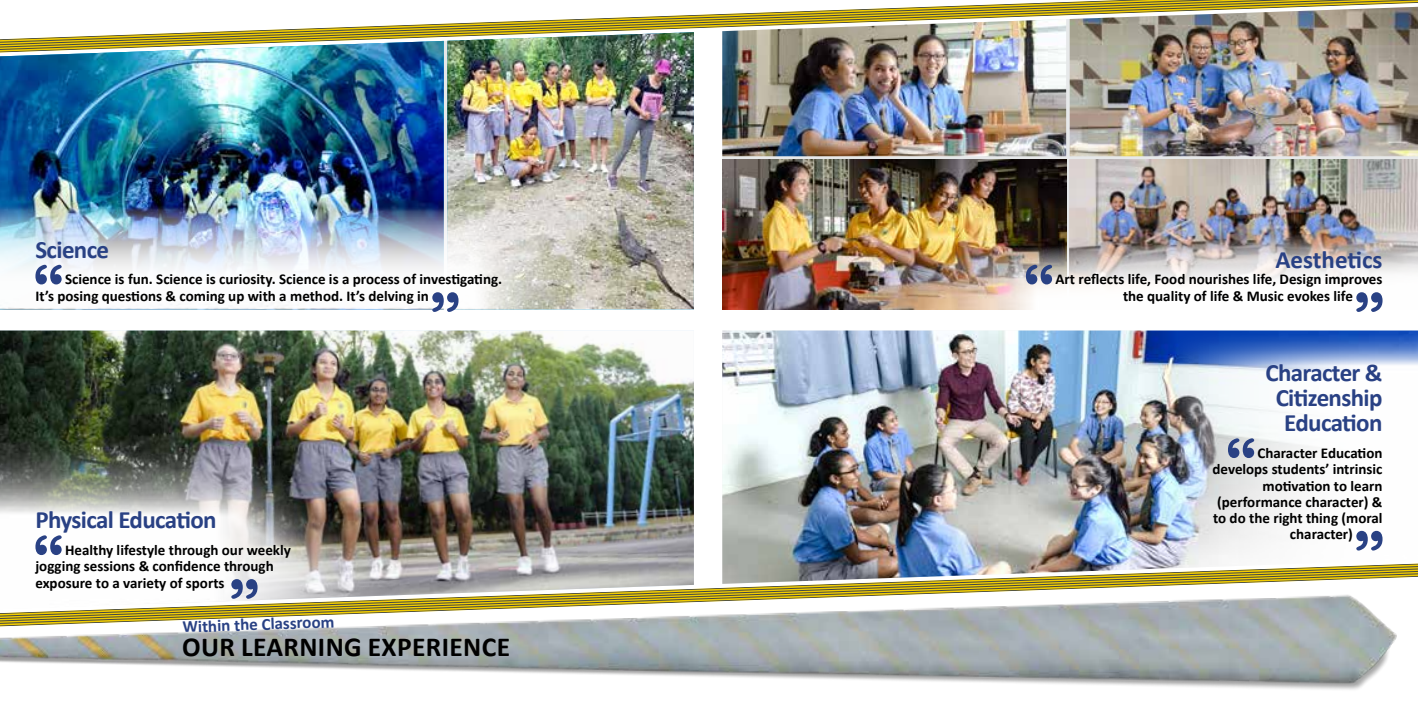
<style>
.page{position:relative;width:1418px;height:709px;background:#fff}
.page>*{position:absolute;margin:0;border:0;box-sizing:border-box;transform-origin:0 0}
.t1{font:700 27.5px "Calibri";letter-spacing:.015em;color:#000}
.t2{font:700 25px/25px "Calibri";letter-spacing:-.025em;color:#294184;text-align:right}
.t3{font:700 25px "Calibri";color:#294184}
.t4{font:700 17px "Calibri";color:#294184}
.t5{font:700 15px/16.2px "Calibri";color:#000}
</style>
<div class="page">
<img style="left:722px;top:52px;width:344px;height:104px">
<img style="left:722px;top:160px;width:344px;height:149px">
<img style="left:1069px;top:52px;width:348px;height:104px">
<img style="left:1069px;top:160px;width:348px;height:69px">
<img style="left:722px;top:330px;width:364px;height:202px">
<svg style="left:722px;top:48px;width:695px;height:2px"></svg>
<img style="left:722px;top:45px;width:695px;height:3px">
<img style="left:209px;top:0;width:1208px;height:45px">
<svg style="left:0;top:32px;width:447px;height:170px"></svg>
<img style="left:447px;top:32px;width:247px;height:277px">
<img style="left:0;top:41px;width:444px;height:161px">
<img style="left:0;top:330px;width:694px;height:202px">
<img style="left:0;top:202px;width:648px;height:107px">
<img style="left:863px;top:229px;width:554px;height:81px">
<img style="left:1086px;top:330px;width:331px;height:202px">
<img style="left:0;top:420px;width:477px;height:112px">
<svg style="left:1227px;top:438px;width:27px;height:20px"></svg>
<svg style="left:1356px;top:531px;width:26px;height:1px"></svg>
<svg style="left:35px;top:265px;width:27px;height:19px"></svg>
<svg style="left:432px;top:292px;width:26px;height:20px"></svg>
<svg style="left:1025px;top:265px;width:27px;height:19px"></svg>
<svg style="left:1356px;top:292px;width:26px;height:20px"></svg>
<img style="left:0;top:532px;width:1407px;height:158px">
<svg style="left:35px;top:535px;width:27px;height:20px"></svg>
<svg style="left:231px;top:579px;width:26px;height:20px"></svg>
<h2 class="t2" style="left:35px;top:237px;width:75px">Science</h2>
<p class="t5" style="left:35px;top:271px;width:468px;text-indent:30px">Science is fun. Science is curiosity. Science is a process of investigating.<br>It’s posing questions &amp; coming up with a method. It’s delving in</p>
<h2 class="t2" style="left:35px;top:507px;width:183px">Physical Education</h2>
<p class="t5" style="left:35px;top:542px;width:257px;text-indent:30px">Healthy lifestyle through our weekly jogging sessions &amp; confidence through exposure to a variety of sports</p>
<p class="t4" style="left:182px;top:616px;width:153px;rotate:-2deg">Within the Classroom</p>
<h1 class="t1" style="left:182px;top:629px;width:329px">OUR LEARNING EXPERIENCE</h1>
<h2 class="t3" style="left:1275px;top:244px;width:108px">Aesthetics</h2>
<p class="t5" style="left:1122px;top:271px;width:261px;text-indent:-67px">Art reflects life, Food nourishes life, Design improves the quality of life &amp; Music evokes life</p>
<h2 class="t2" style="left:1265px;top:360px;width:118px">Character &amp;<br>Citizenship<br>Education</h2>
<p class="t5" style="left:1257px;top:445px;width:126px">Character Education</p>
<p class="t5" style="left:1212px;top:461px;width:171px">develops students’ intrinsic</p>
<p class="t5" style="left:1262px;top:477px;width:122px">motivation to learn</p>
<p class="t5" style="left:1217px;top:493px;width:167px">(performance character) &amp;</p>
<p class="t5" style="left:1213px;top:510px;width:171px">to do the right thing (moral</p>
<p class="t5" style="left:1289px;top:526px;width:64px">character)</p>
</div>
